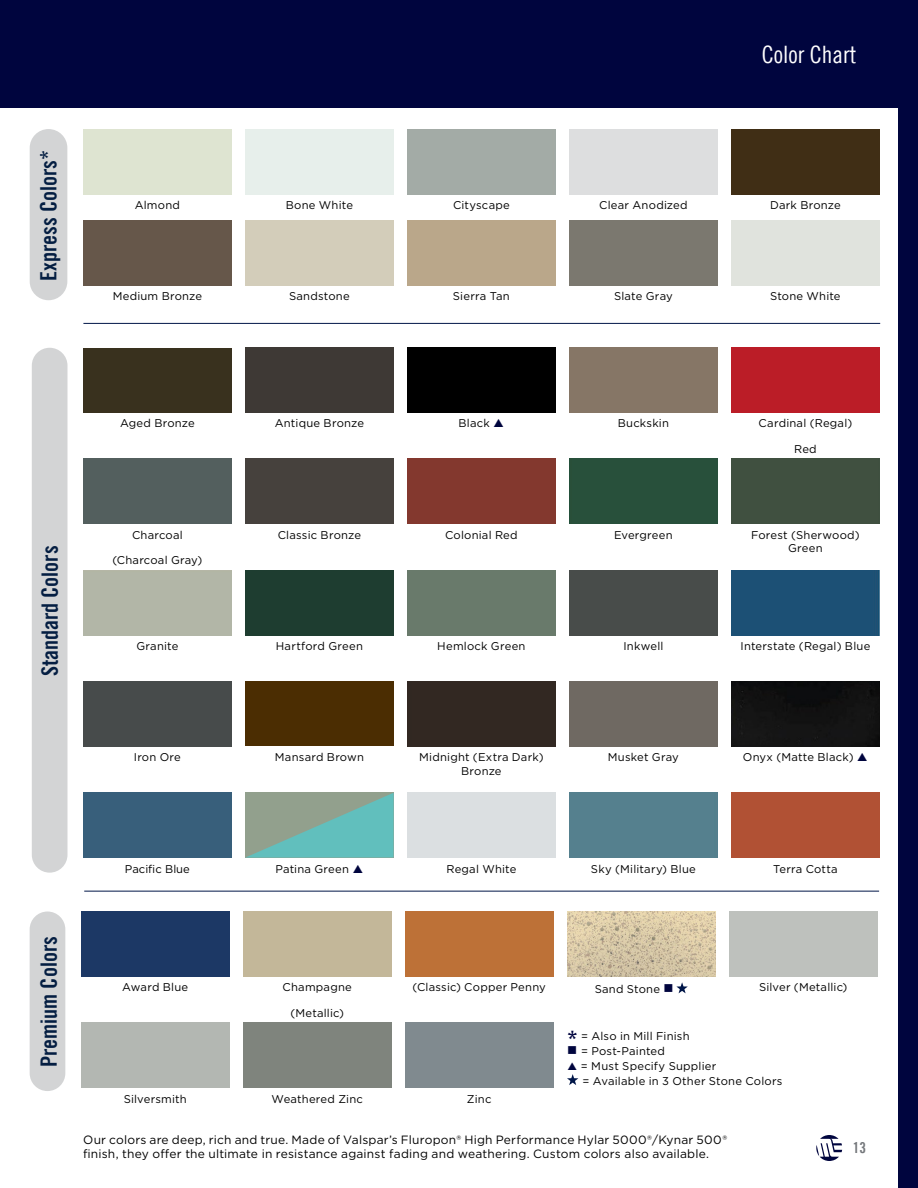
<style>
.page{position:relative;width:918px;height:1188px;background:#fff}
.page>*{position:absolute;margin:0;border:0;box-sizing:border-box;transform-origin:0 0}
.t1{font:24px "Trade Gothic LT Cond Eighteen";color:#fff}
.t2{font:22.5px "Trade Gothic LT Bold Cond Twenty";color:#041e42}
.t3{font:15px "Trade Gothic LT Bold Cond Twenty";color:#74777b}
.t4{font:12px/14.4px "Gotham";letter-spacing:.015em;color:#000101}
.t5{font:11.25px/13.5px "Gotham";letter-spacing:.02em;color:#000;text-align:center}
.t6{font:11.25px/15px "Gotham";letter-spacing:.02em;color:#000101}
.t7{font:11.25px "Gotham";color:#000}
.s1{color:#00053e}
.s2{font-family:"Trade Gothic LT Bold Cond Twenty";font-size:24px;color:#00053e}
</style>
<div class="page">
<div style="left:0;top:0;width:918px;height:108px;background:#00053e"></div>
<svg style="left:816px;top:1135px;width:27px;height:26px"></svg>
<div style="left:898px;top:0;width:20px;height:1188px;background:#00053e"></div>
<hr style="left:83px;top:323px;width:797px;height:1px;background:#001648">
<div style="left:32px;top:348px;width:35px;height:525px;background:#d3d4d5;border-radius:18px"></div>
<div style="left:30px;top:912px;width:35px;height:179px;background:#d3d4d5;border-radius:18px"></div>
<div style="left:30px;top:129px;width:37px;height:171px;background:#d3d4d5;border-radius:19px"></div>
<hr style="left:84px;top:891px;width:795px;height:1px;background:#001648">
<div style="left:83px;top:348px;width:149px;height:64px;background:#39311e"></div>
<div style="left:245px;top:348px;width:149px;height:64px;background:#3e3935"></div>
<div style="left:407px;top:348px;width:149px;height:64px;background:#000"></div>
<div style="left:569px;top:348px;width:149px;height:64px;background:#867666"></div>
<div style="left:731px;top:348px;width:149px;height:64px;background:#bb1d27"></div>
<div style="left:83px;top:459px;width:149px;height:65px;background:#535f5e"></div>
<div style="left:245px;top:459px;width:149px;height:65px;background:#46413d"></div>
<div style="left:407px;top:459px;width:149px;height:65px;background:#83382e"></div>
<div style="left:569px;top:459px;width:149px;height:65px;background:#28503b"></div>
<div style="left:731px;top:459px;width:149px;height:65px;background:#405040"></div>
<div style="left:245px;top:570px;width:149px;height:65px;background:#1e3d30"></div>
<div style="left:407px;top:570px;width:149px;height:65px;background:#697a6b"></div>
<div style="left:569px;top:570px;width:149px;height:65px;background:#484c4a"></div>
<div style="left:731px;top:570px;width:149px;height:65px;background:#1c5075"></div>
<div style="left:83px;top:682px;width:149px;height:64px;background:#474b4b"></div>
<div style="left:245px;top:682px;width:149px;height:64px;background:#4b2d02"></div>
<div style="left:407px;top:682px;width:149px;height:64px;background:#322822"></div>
<div style="left:569px;top:682px;width:149px;height:64px;background:#6f6962"></div>
<div style="left:731px;top:682px;width:149px;height:64px;background:#121212"></div>
<div style="left:83px;top:793px;width:149px;height:65px;background:#385f7b"></div>
<div style="left:569px;top:793px;width:149px;height:65px;background:#55808e"></div>
<div style="left:731px;top:793px;width:149px;height:65px;background:#b15134"></div>
<div style="left:731px;top:130px;width:149px;height:64px;background:#402e15"></div>
<div style="left:83px;top:220px;width:149px;height:65px;background:#66574a"></div>
<div style="left:81px;top:912px;width:149px;height:64px;background:#1c3865"></div>
<div style="left:405px;top:912px;width:149px;height:64px;background:#bd7137"></div>
<img style="left:567px;top:912px;width:149px;height:64px">
<svg style="left:676px;top:982px;width:12px;height:11px"></svg>
<svg style="left:245px;top:793px;width:149px;height:65px"></svg>
<svg style="left:567px;top:1074px;width:11px;height:11px"></svg>
<h2 class="t2" style="left:35px;top:281px;width:133px;rotate:-90deg">Express Colors*</h2>
<h1 class="t1" style="left:762px;top:40px;width:96px">Color Chart</h1>
<p class="t5" style="left:135px;top:198px;width:47px">Almond</p>
<p class="t5" style="left:286px;top:198px;width:69px">Bone White</p>
<p class="t5" style="left:453px;top:198px;width:58px">Cityscape</p>
<p class="t5" style="left:599px;top:198px;width:90px">Clear Anodized</p>
<p class="t5" style="left:770px;top:198px;width:72px">Dark Bronze</p>
<p class="t5" style="left:113px;top:289px;width:91px">Medium Bronze</p>
<p class="t5" style="left:289px;top:289px;width:62px">Sandstone</p>
<p class="t5" style="left:453px;top:289px;width:58px">Sierra Tan</p>
<p class="t5" style="left:614px;top:289px;width:60px">Slate Gray</p>
<p class="t5" style="left:770px;top:289px;width:72px">Stone White</p>
<h2 class="t2" style="left:36px;top:676px;width:133px;rotate:-90deg">Standard Colors</h2>
<p class="t5" style="left:120px;top:416px;width:76px">Aged Bronze</p>
<p class="t5" style="left:275px;top:416px;width:91px">Antique Bronze</p>
<p class="t5" style="left:459px;top:416px;width:33px">Black</p>
<p class="t5" style="left:618px;top:416px;width:53px">Buckskin</p>
<p class="t5" style="left:759px;top:416px;width:95px">Cardinal (Regal)</p>
<p class="t5" style="left:794px;top:442px;width:24px">Red</p>
<p class="t5" style="left:132px;top:528px;width:52px">Charcoal</p>
<p class="t5" style="left:112px;top:553px;width:92px">(Charcoal Gray)</p>
<p class="t5" style="left:278px;top:528px;width:85px">Classic Bronze</p>
<p class="t5" style="left:445px;top:528px;width:74px">Colonial Red</p>
<p class="t5" style="left:614px;top:528px;width:60px">Evergreen</p>
<p class="t5" style="left:751px;top:528px;width:110px">Forest (Sherwood)<br>Green</p>
<p class="t5" style="left:136px;top:639px;width:43px">Granite</p>
<p class="t5" style="left:276px;top:639px;width:89px">Hartford Green</p>
<p class="t5" style="left:437px;top:639px;width:90px">Hemlock Green</p>
<p class="t5" style="left:623px;top:639px;width:42px">Inkwell</p>
<p class="t5" style="left:740px;top:639px;width:131px">Interstate (Regal) Blue</p>
<p class="t5" style="left:134px;top:750px;width:49px">Iron Ore</p>
<p class="t5" style="left:275px;top:750px;width:91px">Mansard Brown</p>
<p class="t5" style="left:419px;top:750px;width:126px">Midnight (Extra Dark)<br>Bronze</p>
<p class="t5" style="left:608px;top:750px;width:73px">Musket Gray</p>
<p class="t5" style="left:743px;top:750px;width:112px">Onyx (Matte Black)</p>
<h2 class="t2" style="left:35px;top:1067px;width:133px;rotate:-90deg">Premium Colors</h2>
<p class="t7" style="left:125px;top:861px;width:66px">Pacific Blue</p>
<p class="t5" style="left:275px;top:862px;width:75px">Patina Green</p>
<p class="t5" style="left:446px;top:862px;width:71px">Regal White</p>
<p class="t5" style="left:591px;top:862px;width:107px">Sky (Military) Blue</p>
<p class="t5" style="left:773px;top:862px;width:66px">Terra Cotta</p>
<p class="t5" style="left:122px;top:980px;width:68px">Award Blue</p>
<p class="t5" style="left:283px;top:980px;width:71px">Champagne</p>
<p class="t5" style="left:291px;top:1006px;width:55px">(Metallic)</p>
<p class="t5" style="left:413px;top:980px;width:135px">(Classic) Copper Penny</p>
<p class="t5" style="left:595px;top:982px;width:80px">Sand Stone <span class="s1">■</span></p>
<p class="t5" style="left:759px;top:980px;width:90px">Silver (Metallic)</p>
<p class="t6" style="left:567px;top:1028px;width:124px"><span class="s2">*</span> = Also in Mill Finish</p>
<p class="t6" style="left:581px;top:1043px;width:203px;text-indent:-14px"><span class="s1">■</span> = Post-Painted<br>= Must Specify Supplier<br>= Available in 3 Other Stone Colors</p>
<p class="t5" style="left:124px;top:1092px;width:65px">Silversmith</p>
<p class="t5" style="left:272px;top:1092px;width:93px">Weathered Zinc</p>
<p class="t5" style="left:467px;top:1092px;width:26px">Zinc</p>
<p class="t4" style="left:83px;top:1132px;width:646px">Our colors are deep, rich and true. Made of Valspar’s Fluropon® High Performance Hylar 5000®/Kynar 500® finish, they offer the ultimate in resistance against fading and weathering. Custom colors also available.</p>
<h3 class="t3" style="left:853px;top:1139px;width:15px">13</h3>
</div>
